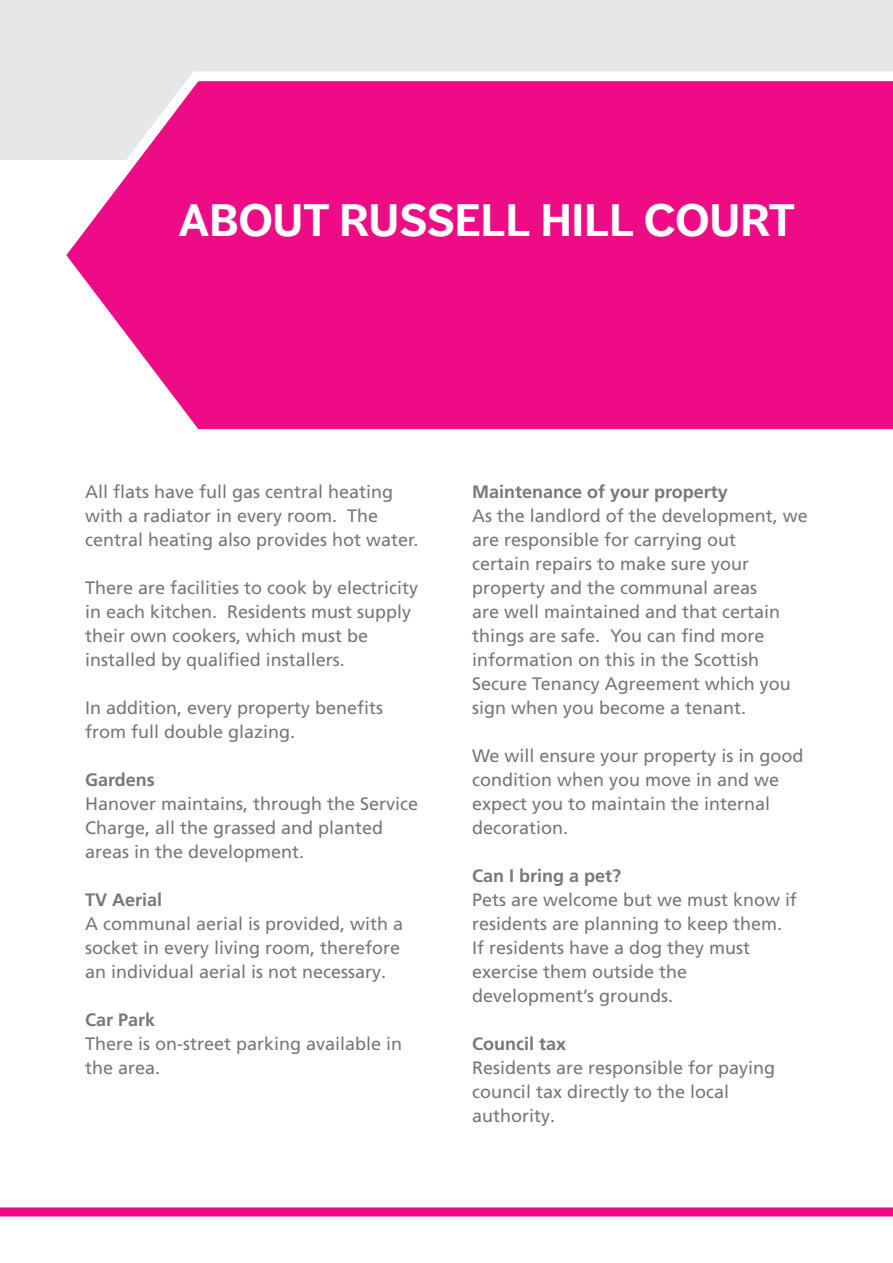
<style>
.page{position:relative;width:893px;height:1263px;background:#fff}
.page>*{position:absolute;margin:0;border:0;box-sizing:border-box;transform-origin:0 0}
.t1{font:700 45px "Dagny OT";color:#fff}
.t2{font:18px/24px "Frutiger LT Pro";color:#76787b}
.t3{font:700 18px "Frutiger LT Pro";color:#76787b}
</style>
<div class="page">
<div style="left:0;top:0;width:893px;height:160px;background:#e6e7e9"></div>
<div style="left:0;top:1207px;width:893px;height:9px;background:#ed0c85"></div>
<svg style="left:66px;top:71px;width:827px;height:359px;background:#ee2591"></svg>
<p class="t1" style="left:179px;top:193px;width:618px">ABOUT RUSSELL HILL COURT</p>
<p class="t2" style="left:85px;top:480px;width:335px">All flats have full gas central heating with a radiator in every room. The central heating also provides hot water.</p>
<p class="t2" style="left:85px;top:576px;width:335px">There are facilities to cook by electricity in each kitchen. Residents must supply their own cookers, which must be installed by qualified installers.</p>
<p class="t2" style="left:85px;top:696px;width:300px">In addition, every property benefits from full double glazing.</p>
<p class="t3" style="left:85px;top:769px;width:71px">Gardens</p>
<p class="t2" style="left:85px;top:792px;width:335px">Hanover maintains, through the Service<br>Charge, all the grassed and planted areas in the development.</p>
<p class="t3" style="left:85px;top:889px;width:79px">TV Aerial</p>
<p class="t2" style="left:85px;top:912px;width:320px">A communal aerial is provided, with a socket in every living room, therefore an individual aerial is not necessary.</p>
<p class="t3" style="left:85px;top:1009px;width:72px">Car Park</p>
<p class="t2" style="left:85px;top:1032px;width:319px">There is on-street parking available in the area.</p>
<p class="t3" style="left:472px;top:481px;width:257px">Maintenance of your property</p>
<p class="t2" style="left:472px;top:504px;width:337px">As the landlord of the development, we are responsible for carrying out<br>certain repairs to make sure your property and the communal areas<br>are well maintained and that certain things are safe. You can find more information on this in the Scottish Secure Tenancy Agreement which you sign when you become a tenant.</p>
<p class="t2" style="left:472px;top:744px;width:333px">We will ensure your property is in good condition when you move in and we expect you to maintain the internal decoration.</p>
<p class="t3" style="left:472px;top:865px;width:151px">Can I bring a pet?</p>
<p class="t2" style="left:472px;top:888px;width:326px">Pets are welcome but we must know if residents are planning to keep them.<br>If residents have a dog they must exercise them outside the development’s grounds.</p>
<p class="t3" style="left:472px;top:1033px;width:96px">Council tax</p>
<p class="t2" style="left:472px;top:1056px;width:305px">Residents are responsible for paying council tax directly to the local authority.</p>
</div>
